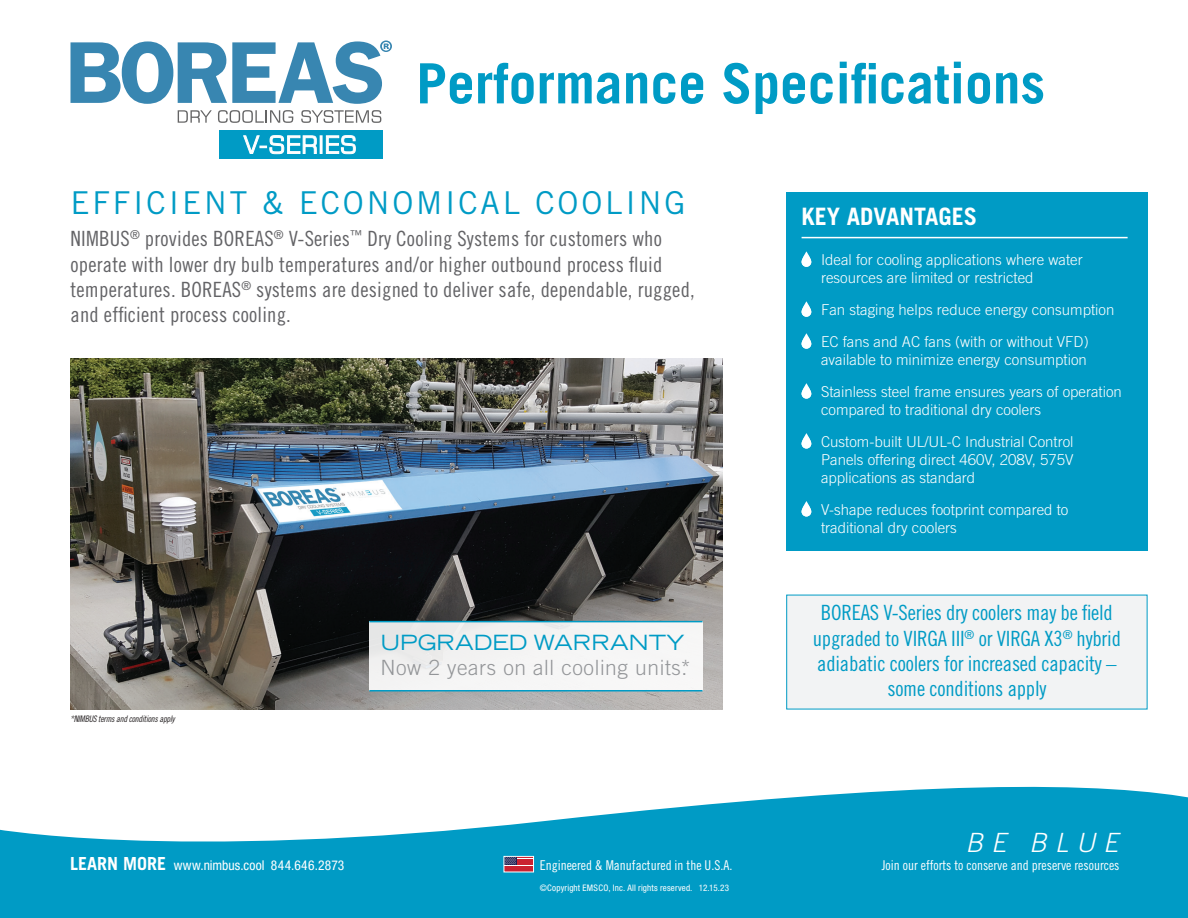
<style>
.page{position:relative;width:1188px;height:918px;background:#fff}
.page>*{position:absolute;margin:0;border:0;box-sizing:border-box;transform-origin:0 0}
.t1{font:700 55.5px "Trade Gothic LT Std";color:#009bc5}
.t2{font:31.5px "Trade Gothic LT Std";letter-spacing:.09em;color:#009bc5}
.t3{font:italic 300 26.55px "Trade Gothic LT Std";letter-spacing:.3em;color:#fff}
.t4{font:700 24px "Trade Gothic LT Std";color:#fff}
.t5{font:21px/25.2px "Trade Gothic LT Std Cn 18";letter-spacing:.01em;color:#636366}
.t6{font:21px/25.2px "Trade Gothic LT Std Cn 18";letter-spacing:-.01em;color:#009bc5;text-align:center}
.t7{font:300 21px "Trade Gothic LT Std";letter-spacing:.03em;color:#939598}
.t8{font:expanded 21px "Trade Gothic LT Std";color:#009bc5}
.t9{font:300 15px/18px "Trade Gothic LT Std";color:#fff}
.t10{font:13.5px "Trade Gothic LT Std Cn 18";color:#fff}
.t11{font:condensed 13.5px "Helvetica Neue LT Std";letter-spacing:.01em;color:#fff}
.t12{font:condensed 9px "Helvetica Neue LT Std";letter-spacing:.02em;color:#fff}
.t13{font:9px "Trade Gothic LT Std Cn 18 Obl";letter-spacing:-.025em;color:#231f20;scale:.96 1}
.s1{font-family:"Trade Gothic LT Std";font-weight:700;font-stretch:normal;font-size:18px}
</style>
<div class="page">
<div style="left:219px;top:130px;width:164px;height:29px;background:#009bc5"></div>
<svg style="left:243px;top:135px;width:113px;height:20px"></svg>
<svg style="left:178px;top:110px;width:34px;height:13px"></svg>
<svg style="left:218px;top:110px;width:75px;height:13px"></svg>
<svg style="left:301px;top:110px;width:80px;height:13px"></svg>
<svg style="left:71px;top:40px;width:321px;height:64px"></svg>
<img style="left:70px;top:359px;width:653px;height:350px">
<div style="left:787px;top:595px;width:360px;height:114px;background:#f2f3f4"></div>
<div style="left:786px;top:192px;width:362px;height:359px;background:#009bc5"></div>
<svg style="left:802px;top:251px;width:9px;height:16px"></svg>
<svg style="left:802px;top:301px;width:9px;height:16px"></svg>
<svg style="left:802px;top:333px;width:9px;height:16px"></svg>
<svg style="left:802px;top:383px;width:9px;height:16px"></svg>
<svg style="left:802px;top:433px;width:9px;height:16px"></svg>
<svg style="left:802px;top:501px;width:9px;height:15px"></svg>
<hr style="left:802px;top:237px;width:326px;height:1px;background:#fff">
<svg style="left:0;top:786px;width:1188px;height:132px;fill:#009bc5"></svg>
<svg style="left:504px;top:856px;width:30px;height:16px"></svg>
<div style="left:369px;top:621px;width:334px;height:70px;background:linear-gradient(to right,#ededed,#f9f9f8)"></div>
<hr style="left:369px;top:621px;width:334px;height:1px;background:#009bc5">
<hr style="left:369px;top:690px;width:334px;height:2px;background:#009bc5">
<h1 class="t1" style="left:416px;top:49px;width:631px">Performance Specifications</h1>
<h2 class="t2" style="left:70px;top:184px;width:617px">EFFICIENT &amp; ECONOMICAL COOLING</h2>
<p class="t5" style="left:70px;top:226px;width:626px">NIMBUS<sup>®</sup> provides BOREAS<sup>®</sup> V-Series<sup>™</sup> Dry Cooling Systems for customers who operate with lower dry bulb temperatures and/or higher outbound process fluid temperatures. BOREAS<sup>®</sup> systems are designed to deliver safe, dependable, rugged, and efficient process cooling.</p>
<p class="t13" style="left:70px;top:713px;width:111px">*NIMBUS terms and conditions apply</p>
<h3 class="t8" style="left:380px;top:629px;width:306px">UPGRADED WARRANTY</h3>
<h3 class="t7" style="left:380px;top:655px;width:312px">Now 2 years on all cooling units.*</h3>
<h3 class="t4" style="left:802px;top:202px;width:177px">KEY ADVANTAGES</h3>
<p class="t9" style="left:821px;top:251px;width:263px">Ideal for cooling applications where water resources are limited or restricted</p>
<p class="t9" style="left:821px;top:294px;width:295px;line-height:32px">Fan staging helps reduce energy consumption<br>EC fans and AC fans (with or without VFD)</p>
<p class="t9" style="left:821px;top:344px;width:302px;line-height:32px">available to minimize energy consumption<br>Stainless steel frame ensures years of operation</p>
<p class="t9" style="left:821px;top:394px;width:254px;line-height:32px">compared to traditional dry coolers<br>Custom-built UL/UL-C Industrial Control</p>
<p class="t9" style="left:821px;top:451px;width:254px">Panels offering direct 460V, 208V, 575V applications as standard</p>
<p class="t9" style="left:821px;top:500px;width:249px">V-shape reduces footprint compared to traditional dry coolers</p>
<h3 class="t6" style="left:813px;top:600px;width:310px">BOREAS V-Series dry coolers may be field upgraded to VIRGA III<sup>®</sup> or VIRGA X3<sup>®</sup> hybrid adiabatic coolers for increased capacity – some conditions apply</h3>
<h3 class="t3" style="left:966px;top:827px;width:154px">BE BLUE</h3>
<p class="t11" style="left:70px;top:857px;width:276px"><span class="s1">LEARN MORE</span> www.nimbus.cool 844.646.2873</p>
<p class="t10" style="left:540px;top:857px;width:194px">Engineered &amp; Manufactured in the U.S.A.</p>
<p class="t10" style="left:882px;top:857px;width:239px">Join our efforts to conserve and preserve resources</p>
<p class="t12" style="left:540px;top:883px;width:191px">©Copyright EMSCO, Inc. All rights reserved. 12.15.23</p>
</div>
